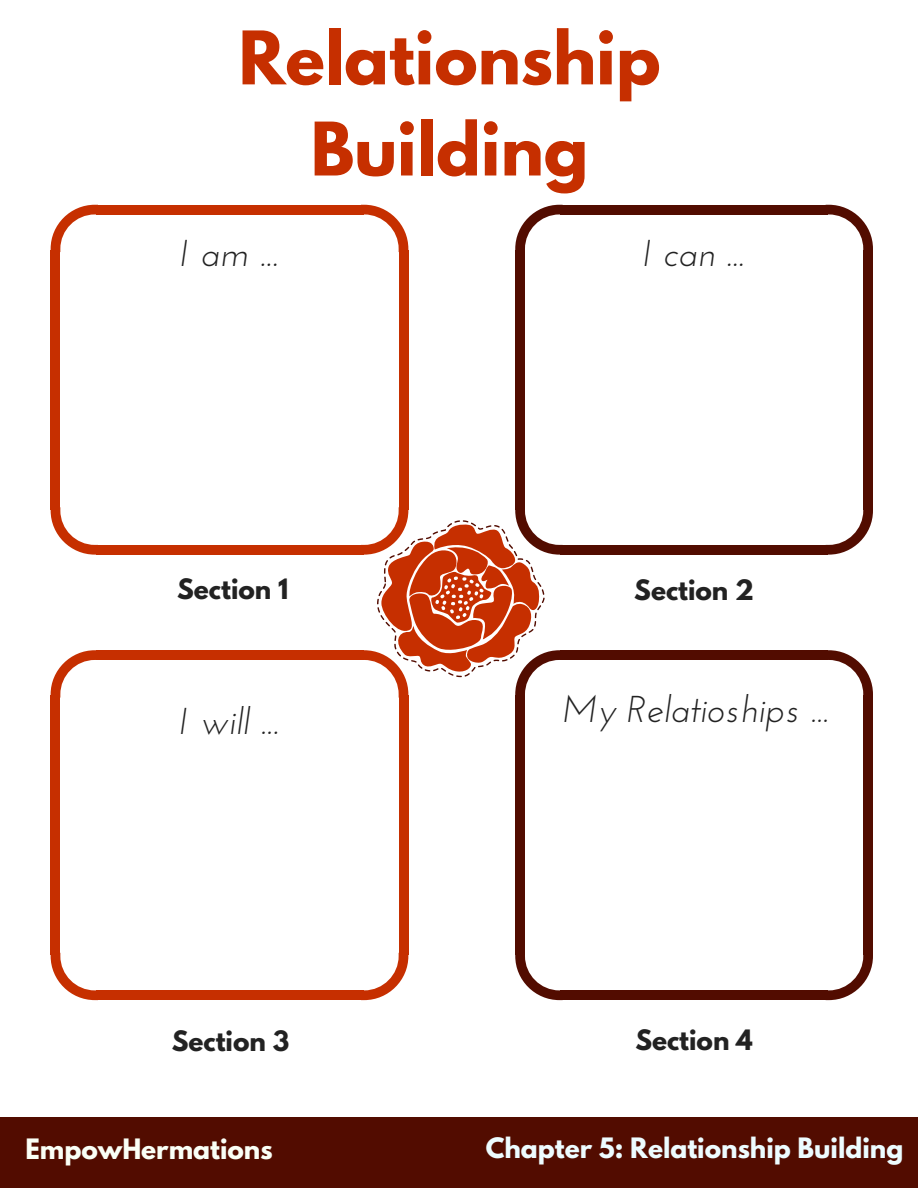
<style>
.page{position:relative;width:918px;height:1188px;background:#fff}
.page>*{position:absolute;margin:0;border:0;box-sizing:border-box;transform-origin:0 0}
.t1{font:700 65.4px/91.2px "League Spartan";color:#c62f00;text-align:center}
.t2{font:italic 37.35px "Josefin Sans";color:#222}
.t3{font:700 24.9px "League Spartan";color:#222}
.t4{font:700 24.9px "League Spartan";color:#edfcff}
.t5{font:700 24.9px "League Spartan";color:#fafff6}
</style>
<div class="page">
<div style="left:0;top:1117px;width:918px;height:71px;background:#520c00"></div>
<svg style="left:51px;top:205px;width:47px;height:47px"></svg>
<svg style="left:361px;top:205px;width:47px;height:47px"></svg>
<div style="left:96px;top:205px;width:267px;height:9px;background:#c62f00"></div>
<div style="left:51px;top:250px;width:9px;height:259px;background:#c62f00"></div>
<div style="left:96px;top:545px;width:267px;height:10px;background:#c62f00"></div>
<svg style="left:51px;top:507px;width:47px;height:48px"></svg>
<div style="left:399px;top:250px;width:9px;height:259px;background:#c62f00"></div>
<svg style="left:515px;top:205px;width:48px;height:45px"></svg>
<svg style="left:826px;top:205px;width:47px;height:45px"></svg>
<div style="left:561px;top:205px;width:267px;height:9px;background:#520c00"></div>
<div style="left:515px;top:250px;width:10px;height:259px;background:#520c00"></div>
<div style="left:561px;top:545px;width:267px;height:10px;background:#520c00"></div>
<div style="left:863px;top:250px;width:10px;height:259px;background:#520c00"></div>
<svg style="left:826px;top:509px;width:47px;height:46px"></svg>
<svg style="left:51px;top:650px;width:45px;height:48px"></svg>
<div style="left:96px;top:650px;width:267px;height:10px;background:#c62f00"></div>
<div style="left:51px;top:696px;width:9px;height:259px;background:#c62f00"></div>
<div style="left:96px;top:990px;width:267px;height:10px;background:#c62f00"></div>
<svg style="left:51px;top:953px;width:45px;height:47px"></svg>
<div style="left:399px;top:696px;width:9px;height:259px;background:#c62f00"></div>
<svg style="left:363px;top:953px;width:45px;height:47px"></svg>
<svg style="left:828px;top:650px;width:45px;height:46px"></svg>
<div style="left:561px;top:650px;width:267px;height:10px;background:#520c00"></div>
<div style="left:515px;top:696px;width:10px;height:259px;background:#520c00"></div>
<div style="left:561px;top:990px;width:267px;height:10px;background:#520c00"></div>
<svg style="left:515px;top:955px;width:46px;height:45px"></svg>
<div style="left:863px;top:696px;width:10px;height:259px;background:#520c00"></div>
<svg style="left:828px;top:955px;width:45px;height:45px"></svg>
<svg style="left:361px;top:507px;width:202px;height:191px"></svg>
<h1 class="t1" style="left:239px;top:21px;width:423px">Relationship<br>Building</h1>
<p class="t2" style="left:180px;top:237px;width:100px">I am ...</p>
<p class="t2" style="left:643px;top:237px;width:103px">I can ...</p>
<p class="t3" style="left:177px;top:576px;width:113px">Section 1</p>
<p class="t3" style="left:634px;top:577px;width:121px">Section 2</p>
<p class="t2" style="left:179px;top:705px;width:101px">I will ...</p>
<p class="t2" style="left:563px;top:694px;width:267px">My Relatioships ...</p>
<p class="t3" style="left:172px;top:1028px;width:119px">Section 3</p>
<p class="t3" style="left:635px;top:1027px;width:119px">Section 4</p>
<p class="t5" style="left:25px;top:1136px;width:249px">EmpowHermations</p>
<p class="t4" style="left:486px;top:1135px;width:419px">Chapter 5: Relationship Building</p>
</div>
